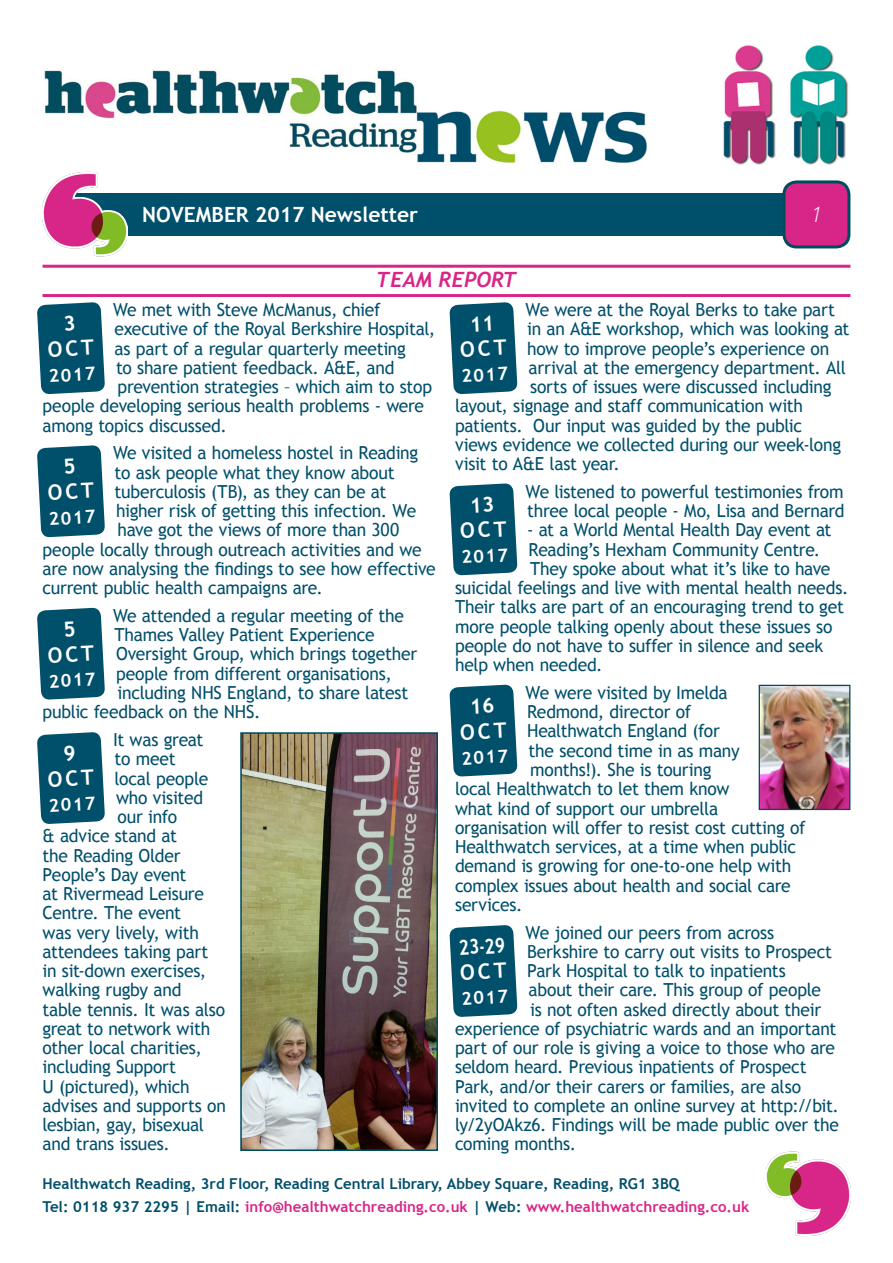
<style>
.page{position:relative;width:893px;height:1263px;background:#fff}
.page>*{position:absolute;margin:0;border:0;box-sizing:border-box;transform-origin:0 0}
.t1{font:700 21px "Trebuchet MS";color:#fff}
.t2{font:italic 700 21px "Trebuchet";color:#d82688}
.t3{font:700 21px "Trebuchet MS";color:#fff;scale:.85 1}
.t4{font:italic 300 21px "Open Sans";color:#fff}
.t5{font:18px/19.2px "Trebuchet MS";letter-spacing:-.015em;color:#004f6b}
.t6{font:700 18px "Trebuchet MS";color:#fff}
.t7{font:700 15px "Trebuchet MS";color:#d82688}
.t8{font:700 15px "Trebuchet MS";color:#004f6b}
.s1{color:#004f6b}
</style>
<div class="page">
<hr style="left:43px;top:294px;width:807px;height:3px;background:#d82688">
<img style="left:44px;top:45px;width:804px;height:120px">
<div style="left:66px;top:193px;width:778px;height:43px;background:#004f6b"></div>
<img style="left:43px;top:172px;width:85px;height:85px">
<div style="left:784px;top:182px;width:65px;height:65px;background:#d82688;border-radius:13px"></div>
<div style="left:782px;top:180px;width:68px;height:68px;border:3px solid #004c5f;border-radius:13px"></div>
<img style="left:765px;top:1151px;width:85px;height:85px">
<hr style="left:43px;top:265px;width:807px;height:3px;background:#d82688">
<img style="left:243px;top:735px;width:192px;height:413px">
<div style="left:240px;top:732px;width:198px;height:419px;border:2px solid #004c5f"></div>
<img style="left:761px;top:687px;width:87px;height:121px">
<div style="left:759px;top:685px;width:91px;height:125px;border:1px solid #004c5f"></div>
<svg style="left:37px;top:302px;width:68px;height:92px;background:#196079"></svg>
<svg style="left:37px;top:445px;width:68px;height:92px;background:#196079"></svg>
<svg style="left:449px;top:483px;width:69px;height:93px;background:#1e647c"></svg>
<svg style="left:37px;top:732px;width:68px;height:92px;background:#196079"></svg>
<svg style="left:449px;top:684px;width:69px;height:93px;background:#1e647c"></svg>
<svg style="left:449px;top:302px;width:69px;height:92px;background:#1c627b"></svg>
<svg style="left:449px;top:925px;width:69px;height:92px;background:#1c627b"></svg>
<svg style="left:37px;top:607px;width:68px;height:93px;background:#1b627b"></svg>
<p class="t1" style="left:142px;top:202px;width:278px">NOVEMBER 2017 Newsletter</p>
<p class="t4" style="left:811px;top:200px;width:13px">1</p>
<p class="t2" style="left:376px;top:267px;width:142px">TEAM REPORT</p>
<p class="t5" style="left:113px;top:300px;width:269px">We met with Steve McManus, chief</p>
<p class="t5" style="left:115px;top:320px;width:322px">executive of the Royal Berkshire Hospital,</p>
<p class="t5" style="left:115px;top:339px;width:293px">as part of a regular quarterly meeting</p>
<p class="t5" style="left:116px;top:358px;width:280px">to share patient feedback. A&amp;E, and</p>
<p class="t5" style="left:118px;top:377px;width:316px">prevention strategies – which aim to stop</p>
<p class="t5" style="left:43px;top:397px;width:383px">people developing serious health problems - were</p>
<p class="t5" style="left:43px;top:416px;width:186px">among topics discussed.</p>
<p class="t5" style="left:113px;top:444px;width:307px">We visited a homeless hostel in Reading</p>
<p class="t5" style="left:115px;top:463px;width:282px">to ask people what they know about</p>
<p class="t5" style="left:115px;top:482px;width:273px">tuberculosis (TB), as they can be at</p>
<p class="t5" style="left:116px;top:501px;width:302px">higher risk of getting this infection. We</p>
<p class="t5" style="left:118px;top:521px;width:283px">have got the views of more than 300</p>
<p class="t5" style="left:43px;top:540px;width:380px">people locally through outreach activities and we</p>
<p class="t5" style="left:43px;top:559px;width:395px">are now analysing the findings to see how effective</p>
<p class="t5" style="left:43px;top:578px;width:282px">current public health campaigns are.</p>
<p class="t5" style="left:113px;top:606px;width:293px">We attended a regular meeting of the</p>
<p class="t5" style="left:115px;top:625px;width:262px">Thames Valley Patient Experience</p>
<p class="t5" style="left:116px;top:645px;width:303px">Oversight Group, which brings together</p>
<p class="t5" style="left:116px;top:664px;width:277px">people from different organisations,</p>
<p class="t5" style="left:118px;top:683px;width:292px">including NHS England, to share latest</p>
<p class="t5" style="left:43px;top:702px;width:220px">public feedback on the NHS.</p>
<p class="t5" style="left:113px;top:730px;width:92px">It was great</p>
<p class="t5" style="left:115px;top:749px;width:63px">to meet</p>
<p class="t5" style="left:115px;top:769px;width:95px">local people</p>
<p class="t5" style="left:116px;top:788px;width:89px">who visited</p>
<p class="t5" style="left:118px;top:807px;width:61px">our info</p>
<p class="t5" style="left:43px;top:826px;width:136px">&amp; advice stand at</p>
<p class="t5" style="left:43px;top:846px;width:139px">the Reading Older</p>
<p class="t5" style="left:43px;top:865px;width:145px">People’s Day event</p>
<p class="t5" style="left:43px;top:884px;width:163px">at Rivermead Leisure</p>
<p class="t5" style="left:43px;top:903px;width:140px">Centre. The event</p>
<p class="t5" style="left:43px;top:923px;width:158px">was very lively, with</p>
<p class="t5" style="left:43px;top:942px;width:167px">attendees taking part</p>
<p class="t5" style="left:43px;top:961px;width:165px">in sit-down exercises,</p>
<p class="t5" style="left:43px;top:980px;width:140px">walking rugby and</p>
<p class="t5" style="left:43px;top:1000px;width:184px">table tennis. It was also</p>
<p class="t5" style="left:43px;top:1019px;width:169px">great to network with</p>
<p class="t5" style="left:43px;top:1038px;width:161px">other local charities,</p>
<p class="t5" style="left:43px;top:1058px;width:135px">including Support</p>
<p class="t5" style="left:43px;top:1077px;width:149px">U (pictured), which</p>
<p class="t5" style="left:43px;top:1096px;width:185px">advises and supports on</p>
<p class="t5" style="left:43px;top:1115px;width:163px">lesbian, gay, bisexual</p>
<p class="t5" style="left:43px;top:1135px;width:129px">and trans issues.</p>
<p class="t6" style="left:48px;top:365px;width:48px;rotate:-3deg">2017</p>
<p class="t6" style="left:48px;top:508px;width:48px;rotate:-3deg">2017</p>
<p class="t6" style="left:48px;top:670px;width:48px;rotate:-3deg">2017</p>
<p class="t6" style="left:48px;top:794px;width:48px;rotate:-3deg">2017</p>
<p class="t5" style="left:526px;top:300px;width:311px">We were at the Royal Berks to take part</p>
<p class="t5" style="left:527px;top:320px;width:324px">in an A&amp;E workshop, which was looking at</p>
<p class="t5" style="left:527px;top:339px;width:304px">how to improve people’s experience on</p>
<p class="t5" style="left:529px;top:358px;width:319px">arrival at the emergency department. All</p>
<p class="t5" style="left:530px;top:377px;width:303px">sorts of issues were discussed including</p>
<p class="t5" style="left:455px;top:397px;width:349px">layout, signage and staff communication with</p>
<p class="t5" style="left:455px;top:416px;width:349px">patients. Our input was guided by the public</p>
<p class="t5" style="left:455px;top:435px;width:388px">views evidence we collected during our week-long</p>
<p class="t5" style="left:455px;top:454px;width:167px">visit to A&amp;E last year.</p>
<p class="t5" style="left:526px;top:482px;width:320px">We listened to powerful testimonies from three local people - Mo, Lisa and Bernard</p>
<p class="t5" style="left:527px;top:521px;width:306px">- at a World Mental Health Day event at</p>
<p class="t5" style="left:529px;top:540px;width:293px">Reading’s Hexham Community Centre.</p>
<p class="t5" style="left:530px;top:559px;width:302px">They spoke about what it’s like to have</p>
<p class="t5" style="left:455px;top:578px;width:395px">suicidal feelings and live with mental health needs.</p>
<p class="t5" style="left:455px;top:598px;width:390px">Their talks are part of an encouraging trend to get</p>
<p class="t5" style="left:455px;top:617px;width:379px">more people talking openly about these issues so</p>
<p class="t5" style="left:455px;top:636px;width:370px">people do not have to suffer in silence and seek</p>
<p class="t5" style="left:455px;top:655px;width:149px">help when needed.</p>
<p class="t5" style="left:526px;top:683px;width:204px">We were visited by Imelda</p>
<p class="t5" style="left:527px;top:702px;width:166px">Redmond, director of</p>
<p class="t5" style="left:527px;top:722px;width:194px">Healthwatch England (for</p>
<p class="t5" style="left:529px;top:741px;width:213px">the second time in as many</p>
<p class="t5" style="left:530px;top:760px;width:183px">months!). She is touring</p>
<p class="t5" style="left:455px;top:779px;width:276px">local Healthwatch to let them know</p>
<p class="t5" style="left:455px;top:799px;width:265px">what kind of support our umbrella</p>
<p class="t5" style="left:455px;top:818px;width:352px">organisation will offer to resist cost cutting of</p>
<p class="t5" style="left:455px;top:837px;width:343px">Healthwatch services, at a time when public</p>
<p class="t5" style="left:455px;top:856px;width:338px">demand is growing for one-to-one help with</p>
<p class="t5" style="left:455px;top:876px;width:337px">complex issues about health and social care</p>
<p class="t5" style="left:455px;top:895px;width:69px">services.</p>
<p class="t5" style="left:526px;top:923px;width:250px">We joined our peers from across</p>
<p class="t5" style="left:527px;top:942px;width:307px">Berkshire to carry out visits to Prospect</p>
<p class="t5" style="left:527px;top:961px;width:260px">Park Hospital to talk to inpatients</p>
<p class="t5" style="left:529px;top:980px;width:294px">about their care. This group of people</p>
<p class="t5" style="left:530px;top:1000px;width:293px">is not often asked directly about their</p>
<p class="t5" style="left:455px;top:1019px;width:383px">experience of psychiatric wards and an important</p>
<p class="t5" style="left:455px;top:1038px;width:382px">part of our role is giving a voice to those who are</p>
<p class="t5" style="left:455px;top:1058px;width:353px">seldom heard. Previous inpatients of Prospect</p>
<p class="t5" style="left:455px;top:1077px;width:348px">Park, and/or their carers or families, are also</p>
<p class="t5" style="left:455px;top:1096px;width:385px">invited to complete an online survey at http://bit.</p>
<p class="t5" style="left:455px;top:1115px;width:386px">ly/2yOAkz6. Findings will be made public over the</p>
<p class="t5" style="left:455px;top:1135px;width:123px">coming months.</p>
<p class="t6" style="left:461px;top:365px;width:48px;rotate:-3deg">2017</p>
<p class="t6" style="left:461px;top:546px;width:48px;rotate:-3deg">2017</p>
<p class="t6" style="left:461px;top:747px;width:48px;rotate:-3deg">2017</p>
<p class="t3" style="left:458px;top:934px;width:56px;rotate:-3deg">23-29</p>
<p class="t6" style="left:461px;top:987px;width:48px;rotate:-3deg">2017</p>
<p class="t8" style="left:43px;top:1175px;width:638px">Healthwatch Reading, 3rd Floor, Reading Central Library, Abbey Square, Reading, RG1 3BQ</p>
<p class="t7" style="left:43px;top:1197px;width:708px"><span class="s1">Tel: 0118 937 2295 | Email:</span> info@healthwatchreading.co.uk <span class="s1">| Web:</span> www.healthwatchreading.co.uk</p>
</div>
